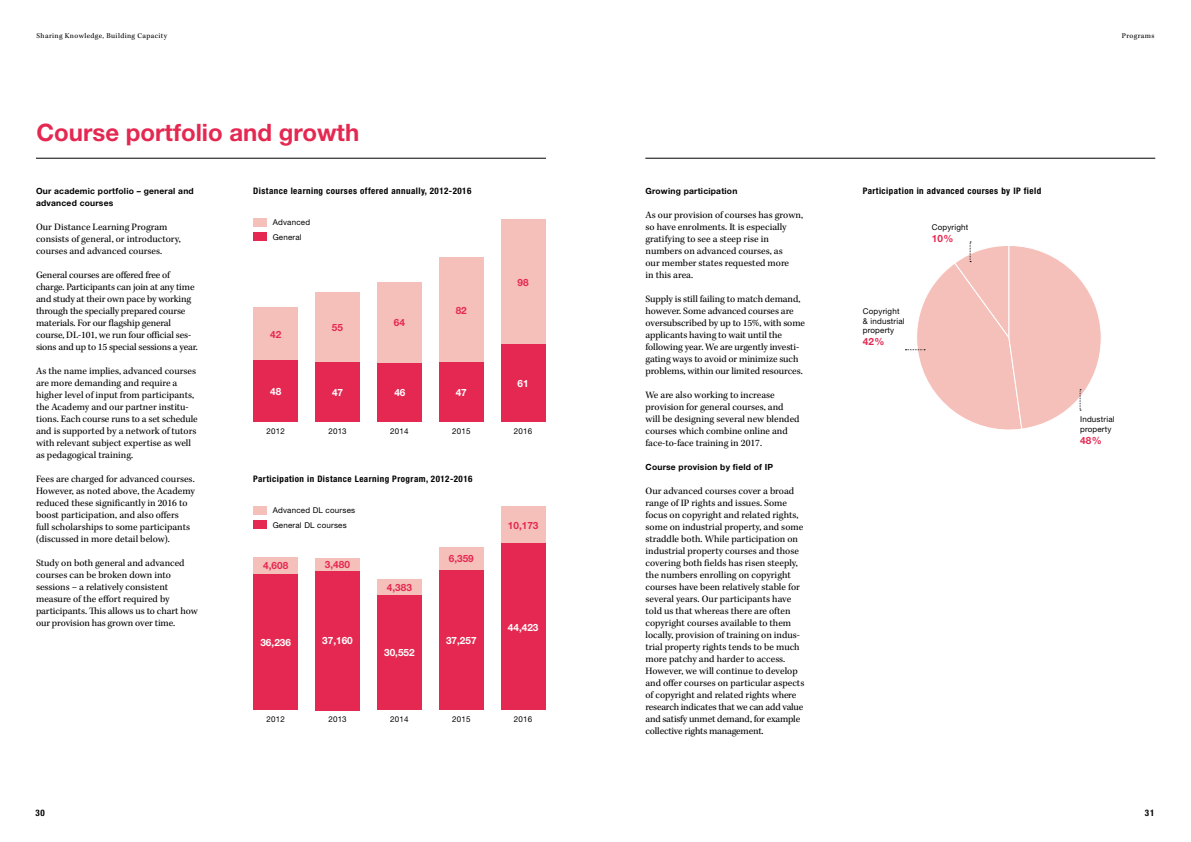
<style>
.page{position:relative;width:1191px;height:842px;background:#fff}
.page>*{position:absolute;margin:0;border:0;box-sizing:border-box;transform-origin:0 0}
.t1{font:700 24px "Helvetica Neue LT Std";color:#e52851}
.t2{font:10px/12px "Kepler Std";color:#000}
.t3{font:700 10px "Helvetica Neue LT Std";color:#e52851}
.t4{font:700 10px "Helvetica Neue LT Std";color:#fff}
.t5{font:700 condensed 9px "Helvetica Neue LT Std";letter-spacing:.05em;color:#000}
.t6{font:700 8.5px/12px "Helvetica Neue LT Std";letter-spacing:.025em;color:#000}
.t7{font:8px/9.6px "Helvetica Neue LT Std";letter-spacing:.025em;color:#000}
.t8{font:7.5px "Kepler Std";letter-spacing:.05em;color:#000}
</style>
<div class="page">
<hr style="left:36px;top:158px;width:510px;height:1px;background:#000">
<hr style="left:645px;top:158px;width:510px;height:1px;background:#000">
<div style="left:253px;top:307px;width:45px;height:54px;background:#f6c0ba"></div>
<div style="left:315px;top:292px;width:45px;height:70px;background:#f6c0ba"></div>
<div style="left:377px;top:282px;width:45px;height:81px;background:#f6c0ba"></div>
<div style="left:439px;top:258px;width:44px;height:104px;background:#f6c0ba"></div>
<div style="left:501px;top:219px;width:44px;height:125px;background:#f6c0ba"></div>
<div style="left:253px;top:361px;width:45px;height:61px;background:#e52851"></div>
<div style="left:315px;top:362px;width:45px;height:60px;background:#e52851"></div>
<div style="left:377px;top:363px;width:45px;height:59px;background:#e52851"></div>
<div style="left:439px;top:362px;width:44px;height:60px;background:#e52851"></div>
<div style="left:501px;top:344px;width:44px;height:78px;background:#e52851"></div>
<div style="left:253px;top:557px;width:45px;height:17px;background:#f6c0ba"></div>
<div style="left:315px;top:558px;width:45px;height:13px;background:#f6c0ba"></div>
<div style="left:377px;top:579px;width:45px;height:17px;background:#f6c0ba"></div>
<div style="left:439px;top:547px;width:44px;height:24px;background:#f6c0ba"></div>
<div style="left:501px;top:506px;width:44px;height:38px;background:#f6c0ba"></div>
<div style="left:253px;top:574px;width:45px;height:136px;background:#e52851"></div>
<div style="left:315px;top:571px;width:45px;height:139px;background:#e52851"></div>
<div style="left:377px;top:596px;width:45px;height:114px;background:#e52851"></div>
<div style="left:439px;top:571px;width:44px;height:139px;background:#e52851"></div>
<div style="left:501px;top:544px;width:44px;height:166px;background:#e52851"></div>
<div style="left:253px;top:218px;width:14px;height:9px;background:#f6c0ba"></div>
<div style="left:253px;top:506px;width:14px;height:9px;background:#f6c0ba"></div>
<div style="left:253px;top:232px;width:14px;height:9px;background:#e52851"></div>
<div style="left:253px;top:520px;width:14px;height:9px;background:#e52851"></div>
<svg style="left:905px;top:242px;width:196px;height:188px"></svg>
<p class="t8" style="left:37px;top:32px;width:132px">Sharing Knowledge, Building Capacity</p>
<h1 class="t1" style="left:37px;top:118px;width:324px">Course portfolio and growth</h1>
<p class="t6" style="left:36px;top:185px;width:159px">Our academic portfolio – general and advanced courses</p>
<p class="t2" style="left:36px;top:221px;width:146px">Our Distance Learning Program consists of general, or introductory, courses and advanced courses.</p>
<p class="t2" style="left:36px;top:269px;width:163px">General courses are offered free of charge. Participants can join at any time and study at their own pace by working through the specially prepared course materials. For our flagship general course, DL-101, we run four official ses&shy;sions and up to 15 special sessions a year.</p>
<p class="t2" style="left:36px;top:365px;width:163px">As the name implies, advanced courses are more demanding and require a higher level of input from participants, the Academy and our partner institu&shy;tions. Each course runs to a set schedule and is supported by a network of tutors with relevant subject expertise as well as pedagogical training.</p>
<p class="t2" style="left:36px;top:473px;width:160px">Fees are charged for advanced courses.<br>However, as noted above, the Academy reduced these significantly in 2016 to boost participation, and also offers<br>full scholarships to some participants (discussed in more detail below).</p>
<p class="t2" style="left:36px;top:557px;width:163px">Study on both general and advanced courses can be broken down into sessions – a relatively consistent measure of the effort required by participants. This allows us to chart how our provision has grown over time.</p>
<p class="t5" style="left:35px;top:807px;width:11px">30</p>
<p class="t5" style="left:253px;top:185px;width:219px">Distance learning courses offered annually, 2012-2016</p>
<p class="t5" style="left:862px;top:185px;width:180px">Participation in advanced courses by IP field</p>
<p class="t6" style="left:645px;top:185px;width:93px">Growing participation</p>
<p class="t2" style="left:645px;top:209px;width:159px">As our provision of courses has grown, so have enrolments. It is especially gratifying to see a steep rise in numbers on advanced courses, as<br>our member states requested more<br>in this area.</p>
<p class="t2" style="left:645px;top:293px;width:161px">Supply is still failing to match demand, however. Some advanced courses are oversubscribed by up to 15%, with some applicants having to wait until the following year. We are urgently investi&shy;gating ways to avoid or minimize such problems, within our limited resources.</p>
<p class="t2" style="left:645px;top:389px;width:156px">We are also working to increase provision for general courses, and will be designing several new blended courses which combine online and face-to-face training in 2017.</p>
<p class="t6" style="left:645px;top:461px;width:129px">Course provision by field of IP</p>
<p class="t2" style="left:645px;top:485px;width:160px">Our advanced courses cover a broad range of IP rights and issues. Some focus on copyright and related rights, some on industrial property, and some straddle both. While participation on industrial property courses and those covering both fields has risen steeply, the numbers enrolling on copyright courses have been relatively stable for several years. Our participants have told us that whereas there are often copyright courses available to them locally, provision of training on indus&shy;trial property rights tends to be much more patchy and harder to access.<br>However, we will continue to develop and offer courses on particular aspects of copyright and related rights where research indicates that we can add value and satisfy unmet demand, for example collective rights management.</p>
<p class="t7" style="left:273px;top:217px;width:39px">Advanced</p>
<p class="t7" style="left:931px;top:222px;width:38px">Copyright</p>
<p class="t3" style="left:931px;top:232px;width:23px">10%</p>
<p class="t7" style="left:273px;top:232px;width:31px">General</p>
<p class="t3" style="left:517px;top:276px;width:13px">98</p>
<p class="t3" style="left:456px;top:304px;width:13px">82</p>
<p class="t7" style="left:862px;top:306px;width:43px">Copyright &amp; industrial property</p>
<p class="t3" style="left:862px;top:335px;width:23px">42%</p>
<p class="t3" style="left:394px;top:316px;width:13px">64</p>
<p class="t3" style="left:332px;top:321px;width:13px">55</p>
<p class="t3" style="left:270px;top:328px;width:13px">42</p>
<p class="t4" style="left:517px;top:377px;width:13px">61</p>
<p class="t4" style="left:270px;top:385px;width:13px">48</p>
<p class="t4" style="left:332px;top:386px;width:13px">47</p>
<p class="t4" style="left:456px;top:386px;width:13px">47</p>
<p class="t4" style="left:394px;top:387px;width:13px">46</p>
<p class="t7" style="left:266px;top:426px;width:20px">2012</p>
<p class="t7" style="left:328px;top:426px;width:20px">2013</p>
<p class="t7" style="left:390px;top:426px;width:20px">2014</p>
<p class="t7" style="left:452px;top:426px;width:20px">2015</p>
<p class="t7" style="left:514px;top:426px;width:20px">2016</p>
<p class="t5" style="left:253px;top:473px;width:221px">Participation in Distance Learning Program, 2012-2016</p>
<p class="t7" style="left:273px;top:505px;width:84px">Advanced DL courses</p>
<p class="t3" style="left:508px;top:519px;width:32px">10,173</p>
<p class="t7" style="left:273px;top:520px;width:76px">General DL courses</p>
<p class="t3" style="left:449px;top:553px;width:27px">6,359</p>
<p class="t3" style="left:325px;top:558px;width:27px">3,480</p>
<p class="t3" style="left:263px;top:560px;width:27px">4,608</p>
<p class="t3" style="left:387px;top:581px;width:27px">4,383</p>
<p class="t4" style="left:508px;top:621px;width:32px">44,423</p>
<p class="t4" style="left:322px;top:634px;width:32px">37,160</p>
<p class="t4" style="left:446px;top:634px;width:32px">37,257</p>
<p class="t4" style="left:260px;top:636px;width:32px">36,236</p>
<p class="t4" style="left:384px;top:647px;width:32px">30,552</p>
<p class="t7" style="left:266px;top:714px;width:20px">2012</p>
<p class="t7" style="left:328px;top:714px;width:20px">2013</p>
<p class="t7" style="left:390px;top:714px;width:20px">2014</p>
<p class="t7" style="left:452px;top:714px;width:20px">2015</p>
<p class="t7" style="left:514px;top:714px;width:20px">2016</p>
<p class="t8" style="left:1121px;top:32px;width:34px">Programs</p>
<p class="t7" style="left:1080px;top:414px;width:36px">Industrial property</p>
<p class="t3" style="left:1080px;top:434px;width:23px">48%</p>
<p class="t5" style="left:1145px;top:807px;width:11px">31</p>
</div>
